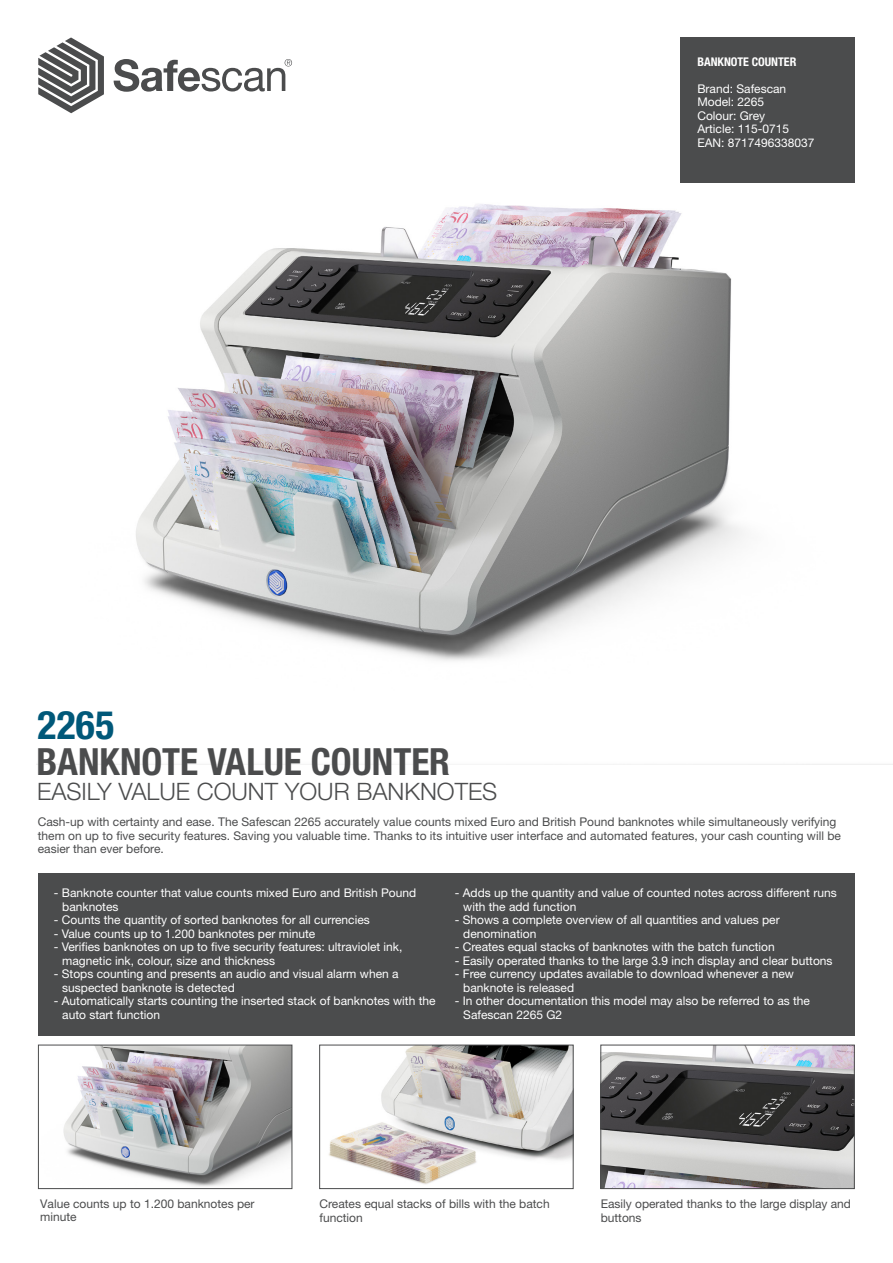
<style>
.page{position:relative;width:893px;height:1263px;background:#fff}
.page>*{position:absolute;margin:0;border:0;box-sizing:border-box;transform-origin:0 0}
.t1{font:700 condensed 39.45px "Helvetica Neue LT Std";color:#005879}
.t2{font:700 condensed 37.5px "Helvetica Neue LT Std";color:#4b4c4d}
.t3{font:300 24px "Helvetica Neue LT Std";color:#4b4c4d}
.t4{font:12px/13.5px "Helvetica Neue LT Std";color:#fff}
.Platte_tekst{font:12px/13.5px "Helvetica Neue LT Std";color:#4b4c4d}
.t5{font:700 condensed 12px "Helvetica Neue LT Std";color:#fff}
</style>
<div class="page">
<div style="left:680px;top:37px;width:175px;height:146px;background:#4b4c4d"></div>
<svg style="left:38px;top:37px;width:66px;height:76px"></svg>
<svg style="left:114px;top:59px;width:178px;height:33px"></svg>
<div style="left:38px;top:873px;width:817px;height:150px;background:#4b4c4d"></div>
<img style="left:136px;top:204px;width:608px;height:457px">
<img style="left:329px;top:1047px;width:242px;height:137px">
<div style="left:319px;top:1045px;width:254px;height:144px;border:1px solid #4b4c4d"></div>
<img style="left:603px;top:1047px;width:249px;height:140px">
<div style="left:601px;top:1045px;width:253px;height:144px;border:1px solid #4b4c4d"></div>
<img style="left:63px;top:1047px;width:227px;height:140px">
<div style="left:38px;top:1045px;width:254px;height:144px;border:1px solid #4b4c4d"></div>
<div style="left:38px;top:990px;width:817px;height:45px;background:#4b4c4d"></div>
<p class="t5" style="left:697px;top:54px;width:101px">BANKNOTE COUNTER</p>
<p class="t4" style="left:697px;top:81px;width:90px">Brand: Safescan</p>
<p class="t4" style="left:697px;top:95px;width:68px">Model: 2265</p>
<p class="t4" style="left:697px;top:108px;width:69px">Colour: Grey</p>
<p class="t4" style="left:697px;top:122px;width:93px">Article: 115-0715</p>
<p class="t4" style="left:697px;top:135px;width:119px">EAN: 8717496338037</p>
<p class="t1" style="left:37px;top:701px;width:78px">2265</p>
<p class="t2" style="left:37px;top:738px;width:415px">BANKNOTE VALUE COUNTER</p>
<p class="t3" style="left:37px;top:777px;width:462px">EASILY VALUE COUNT YOUR BANKNOTES</p>
<p class="Platte_tekst" style="left:38px;top:815px;width:805px">Cash-up with certainty and ease. The Safescan 2265 accurately value counts mixed Euro and British Pound banknotes while simultaneously verifying them on up to five security features. Saving you valuable time. Thanks to its intuitive user interface and automated features, your cash counting will be easier than ever before.</p>
<p class="t4" style="left:62px;top:886px;width:355px;text-indent:-9px">- Banknote counter that value counts mixed Euro and British Pound banknotes</p>
<p class="t4" style="left:54px;top:913px;width:318px">- Counts the quantity of sorted banknotes for all currencies</p>
<p class="t4" style="left:54px;top:927px;width:263px">- Value counts up to 1.200 banknotes per minute</p>
<p class="t4" style="left:62px;top:940px;width:342px;text-indent:-9px">- Verifies banknotes on up to five security features: ultraviolet ink, magnetic ink, colour, size and thickness</p>
<p class="t4" style="left:62px;top:967px;width:338px;text-indent:-9px">- Stops counting and presents an audio and visual alarm when a suspected banknote is detected</p>
<p class="t4" style="left:62px;top:994px;width:375px;text-indent:-9px">- Automatically starts counting the inserted stack of banknotes with the auto start function</p>
<p class="t4" style="left:463px;top:886px;width:375px;text-indent:-9px">- Adds up the quantity and value of counted notes across different runs with the add function</p>
<p class="t4" style="left:463px;top:913px;width:318px;text-indent:-9px">- Shows a complete overview of all quantities and values per denomination</p>
<p class="t4" style="left:455px;top:940px;width:322px">- Creates equal stacks of banknotes with the batch function</p>
<p class="t4" style="left:455px;top:954px;width:379px">- Easily operated thanks to the large 3.9 inch display and clear buttons</p>
<p class="t4" style="left:463px;top:967px;width:332px;text-indent:-9px">- Free currency updates available to download whenever a new banknote is released</p>
<p class="t4" style="left:463px;top:994px;width:348px;text-indent:-9px">- In other documentation this model may also be referred to as the<br>Safescan 2265 G2</p>
<p class="Platte_tekst" style="left:40px;top:1196px;width:216px">Value counts up to 1.200 banknotes per minute</p>
<p class="Platte_tekst" style="left:319px;top:1197px;width:232px">Creates equal stacks of bills with the batch function</p>
<p class="Platte_tekst" style="left:601px;top:1197px;width:252px">Easily operated thanks to the large display and buttons</p>
</div>
